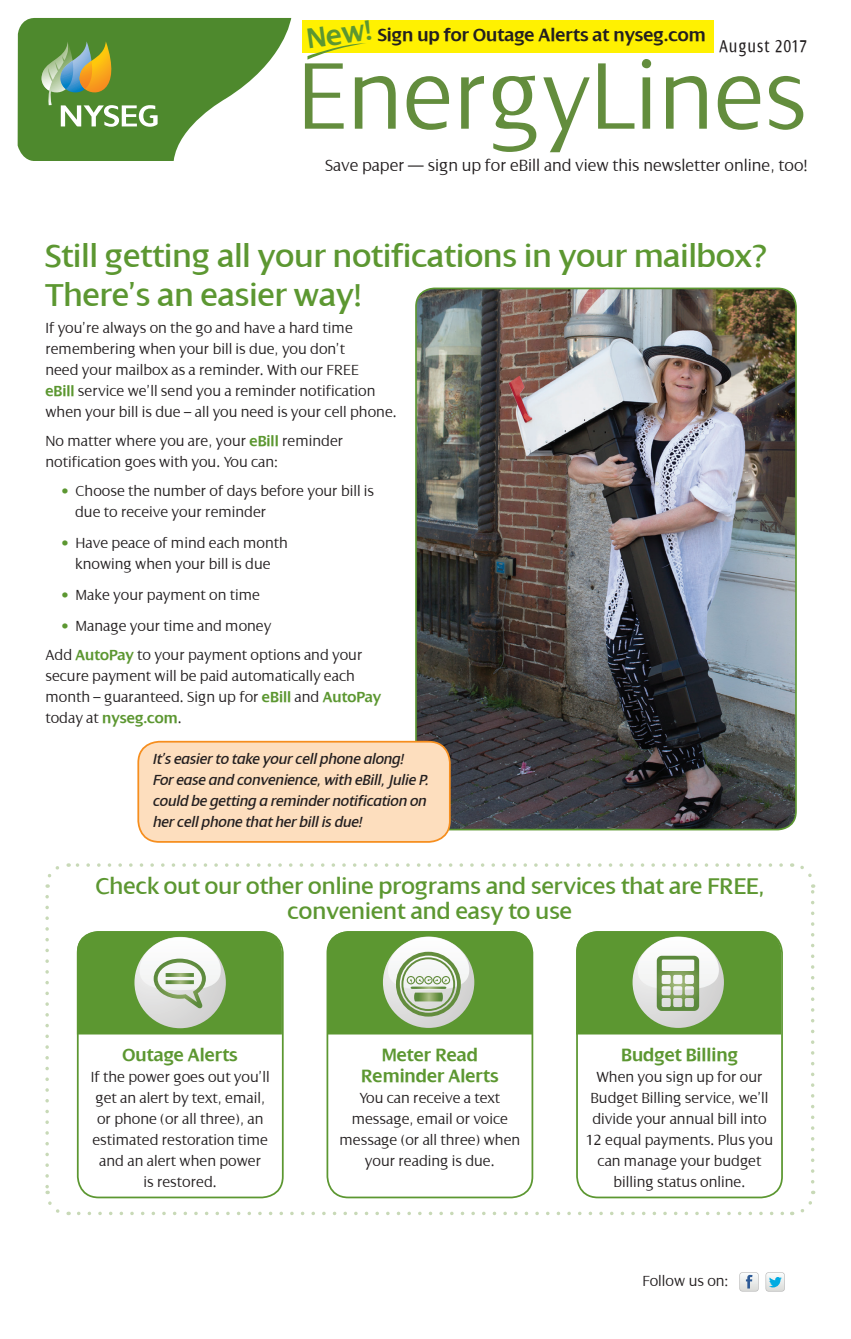
<style>
.page{position:relative;width:851px;height:1339px;background:#fff}
.page>*{position:absolute;margin:0;border:0;box-sizing:border-box;transform-origin:0 0}
.t1{font:300 102.02px "Dialog";color:#638d3d}
.t2{font:34.12px/38.5px "Dialog";color:#5c9731}
.t3{font:600 30.1px "Dialog";color:#5c9731}
.t4{font:24.5px/24.5px "Dialog";color:#5c9731;text-align:center}
.t5{font:600 19.25px/21px "Dialog";color:#5c9731;text-align:center}
.t6{font:600 19.25px "Dialog";color:#231f20}
.t7{font:condensed 18.38px "Dialog";letter-spacing:.07em;color:#231f20}
.t8{font:300 17.5px "Dialog";color:#231f20}
.t9{font:300 15.75px/21px "Dialog";color:#231f20}
.t10{font:italic 15.75px/21px "Dialog";color:#231f20}
.s1{font-weight:600;color:#5c9731}
.s2{color:#5c9731}
</style>
<div class="page">
<svg style="left:18px;top:18px;width:273px;height:143px"></svg>
<div style="left:302px;top:20px;width:411px;height:32px;background:#fff101"></div>
<svg style="left:307px;top:43px;width:59px;height:17px"></svg>
<svg style="left:739px;top:1272px;width:19px;height:19px"></svg>
<svg style="left:765px;top:1272px;width:19px;height:19px"></svg>
<img style="left:416px;top:288px;width:380px;height:541px">
<div style="left:415px;top:288px;width:381px;height:542px;border:2px solid #5c9731;border-radius:18px"></div>
<div style="left:138px;top:742px;width:312px;height:100px;background:#fddebe;border-radius:21px"></div>
<div style="left:137px;top:741px;width:313px;height:102px;border:2px solid #f68e1e;border-radius:21px"></div>
<svg style="left:77px;top:931px;width:205px;height:103px;background:#84ae65"></svg>
<svg style="left:166px;top:973px;width:28px;height:4px"></svg>
<svg style="left:166px;top:980px;width:28px;height:4px"></svg>
<svg style="left:576px;top:931px;width:205px;height:103px;background:#82ac63"></svg>
<svg style="left:327px;top:931px;width:205px;height:103px;background:#7faa5f"></svg>
<svg style="left:45px;top:866px;width:14px;height:22px"></svg>
<svg style="left:45px;top:896px;width:24px;height:320px"></svg>
<svg style="left:79px;top:1190px;width:737px;height:25px"></svg>
<svg style="left:791px;top:863px;width:23px;height:319px"></svg>
<svg style="left:68px;top:863px;width:713px;height:4px"></svg>
<h3 class="t3" style="left:304px;top:23px;width:67px;rotate:-8deg">New!</h3>
<p class="t6" style="left:378px;top:25px;width:329px">Sign up for Outage Alerts at nyseg.com</p>
<p class="t7" style="left:719px;top:36px;width:89px">August 2017</p>
<h1 class="t1" style="left:297px;top:40px;width:511px">EnergyLines</h1>
<p class="t8" style="left:325px;top:156px;width:484px">Save paper — sign up for eBill and view this newsletter online, too!</p>
<h2 class="t2" style="left:45px;top:237px;width:723px">Still getting all your notifications in your mailbox?<br>There’s an easier way!</h2>
<p class="t9" style="left:45px;top:318px;width:353px">If you’re always on the go and have a hard time remembering when your bill is due, you don’t<br>need your mailbox as a reminder. With our FREE<br><span class="s1">eBill</span> service we’ll send you a reminder notification when your bill is due – all you need is your cell phone.</p>
<p class="t9" style="left:45px;top:431px;width:299px">No matter where you are, your <span class="s1">eBill</span> reminder notification goes with you. You can:</p>
<p class="t9" style="left:75px;top:480px;width:300px;text-indent:-14px"><span class="s2">•</span> Choose the number of days before your bill is due to receive your reminder</p>
<p class="t9" style="left:61px;top:532px;width:228px;text-align:center"><span class="s2">•</span> Have peace of mind each month knowing when your bill is due</p>
<p class="t9" style="left:61px;top:585px;width:200px"><span class="s2">•</span> Make your payment on time</p>
<p class="t9" style="left:45px;top:612px;width:318px;line-height:28.9px;text-indent:16px"><span class="s2">•</span> Manage your time and money<br>Add <span class="s1">AutoPay</span> to your payment options and your</p>
<p class="t9" style="left:45px;top:665px;width:337px">secure payment will be paid automatically each month – guaranteed. Sign up for <span class="s1">eBill</span> and <span class="s1">AutoPay </span>today at <span class="s1">nyseg.com</span>.</p>
<p class="t10" style="left:152px;top:748px;width:277px">It’s easier to take your cell phone along!<br>For ease and convenience, with eBill, Julie P. could be getting a reminder notification on her cell phone that her bill is due!</p>
<h3 class="t4" style="left:96px;top:874px;width:669px">Check out our other online programs and services that are FREE, convenient and easy to use</h3>
<p class="t5" style="left:123px;top:1044px;width:117px">Outage Alerts</p>
<p class="t9" style="left:91px;top:1067px;width:180px;text-align:center">If the power goes out you’ll get an alert by text, email, or phone (or all three), an estimated restoration time and an alert when power<br>is restored.</p>
<p class="t5" style="left:361px;top:1044px;width:139px">Meter Read<br>Reminder Alerts</p>
<p class="t9" style="left:339px;top:1088px;width:182px;text-align:center">You can receive a text message, email or voice message (or all three) when your reading is due.</p>
<p class="t5" style="left:621px;top:1044px;width:118px">Budget Billing</p>
<p class="t9" style="left:586px;top:1067px;width:189px;text-align:center">When you sign up for our<br>Budget Billing service, we’ll divide your annual bill into<br>12 equal payments. Plus you can manage your budget billing status online.</p>
<p class="t9" style="left:642px;top:1270px;width:88px">Follow us on:</p>
</div>
